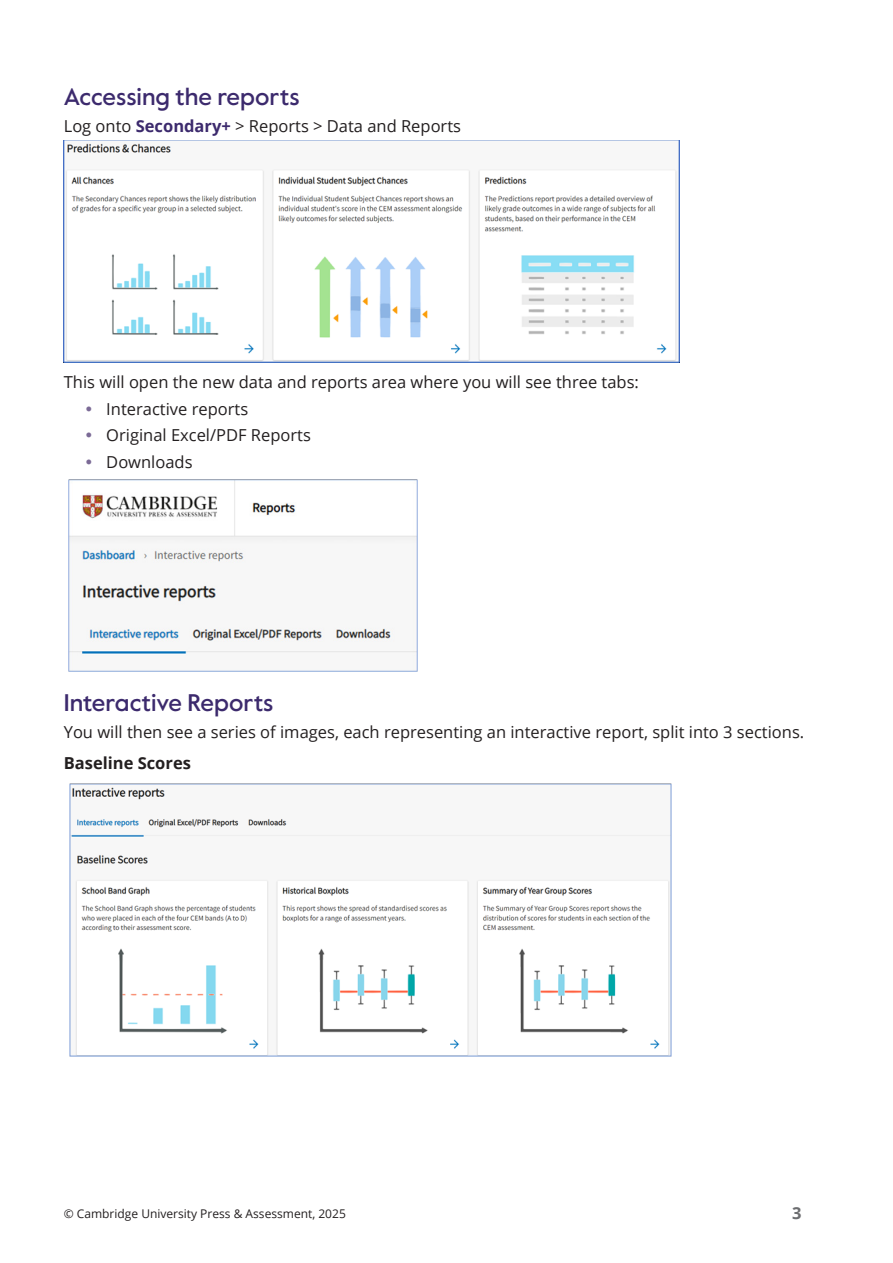
<style>
.page{position:relative;width:893px;height:1263px;background:#fff}
.page>*{position:absolute;margin:0;border:0;box-sizing:border-box;transform-origin:0 0}
.Subheadings{font:500 24px "Value Sans Pro";color:#3c2a6d}
.Body_Text{font:16.5px "Open Sans";color:#231f20}
.Body_Text_Bold{font:700 16.5px "Open Sans";color:#231f20}
.t1{font:700 16.5px "Open Sans";color:#6c6d70}
.t2{font:12px "Open Sans";color:#231f20}
.s1{font-weight:700;color:#3c2a6d}
</style>
<div class="page">
<img style="left:64px;top:140px;width:615px;height:222px">
<img style="left:68px;top:479px;width:350px;height:193px">
<img style="left:69px;top:784px;width:602px;height:272px">
<p class="Subheadings" style="left:64px;top:82px;width:237px">Accessing the reports</p>
<p class="Body_Text" style="left:64px;top:114px;width:399px">Log onto <span class="s1">Secondary+</span> &gt; Reports &gt; Data and Reports</p>
<p class="Body_Text" style="left:64px;top:370px;width:577px">This will open the new data and reports area where you will see three tabs:</p>
<p class="Body_Text" style="left:106px;top:397px;width:143px">Interactive reports</p>
<p class="Body_Text" style="left:106px;top:424px;width:206px">Original Excel/PDF Reports</p>
<p class="Body_Text" style="left:106px;top:451px;width:88px">Downloads</p>
<p class="Subheadings" style="left:64px;top:688px;width:211px">Interactive Reports</p>
<p class="Body_Text" style="left:64px;top:721px;width:742px">You will then see a series of images, each representing an interactive report, split into 3 sections.</p>
<p class="Body_Text_Bold" style="left:64px;top:751px;width:129px">Baseline Scores</p>
<p class="t2" style="left:64px;top:1206px;width:284px">© Cambridge University Press &amp; Assessment, 2025</p>
<p class="t1" style="left:792px;top:1201px;width:11px">3</p>
</div>
